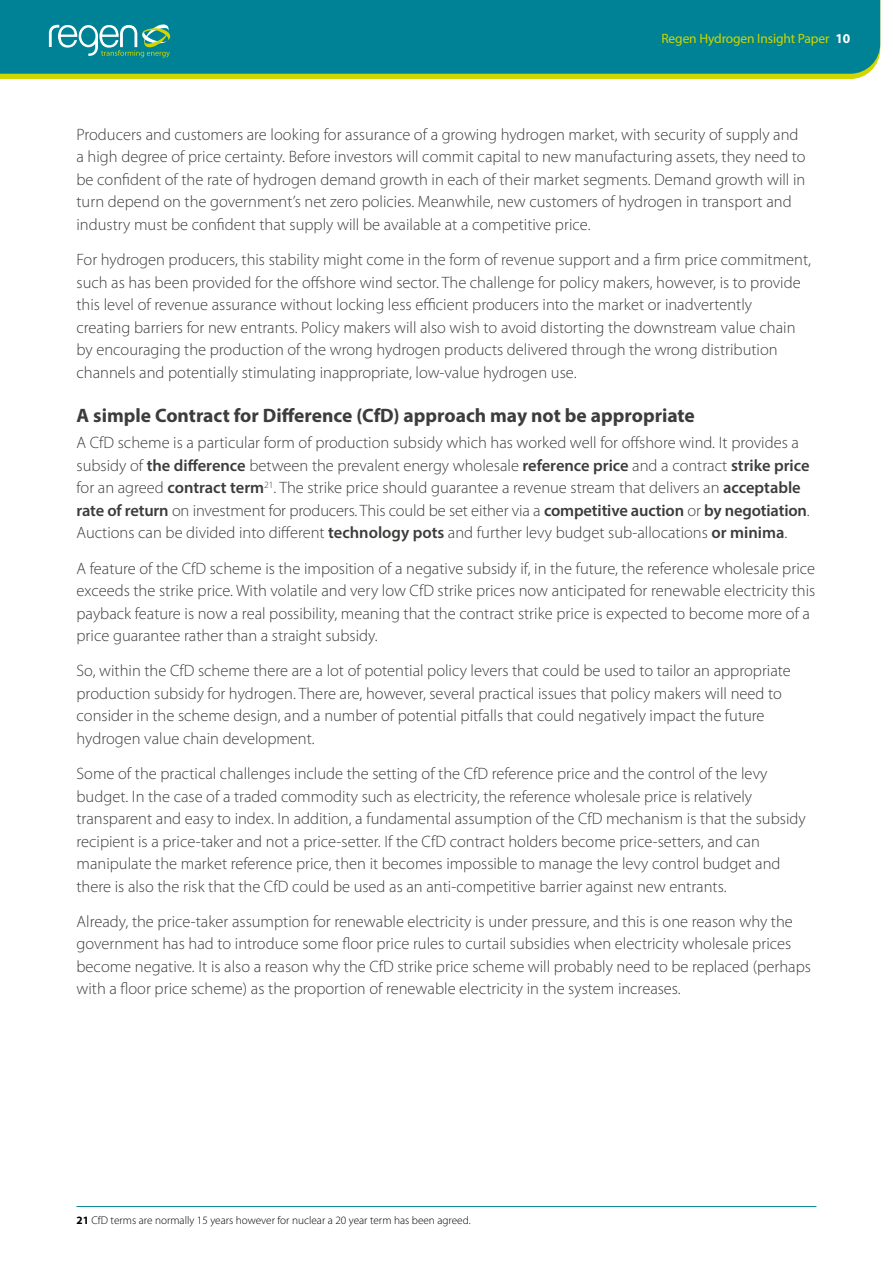
<style>
.page{position:relative;width:893px;height:1263px;background:#fff}
.page>*{position:absolute;margin:0;border:0;box-sizing:border-box;transform-origin:0 0}
.t1{font:700 19.5px "Myriad Pro";color:#3c3c3b}
.t2{font:300 16.5px/22.5px "Myriad Pro";color:#3c3c3b}
.t3{font:13.5px "Myriad Pro";letter-spacing:-.01em;color:#cfd600}
.t4{font:300 11.25px "Myriad Pro";color:#000}
.s1{font-weight:700;color:#fff}
.s2{font-weight:600}
.s3{font-weight:700}
</style>
<div class="page">
<div style="left:0;top:74px;width:867px;height:5px;background:#cfd600"></div>
<div style="left:0;top:0;width:880px;height:74px;background:#008296"></div>
<svg style="left:49px;top:23px;width:121px;height:35px;background:#40a0a2"></svg>
<hr style="left:77px;top:1206px;width:739px;height:1px;background:#008296">
<p class="t3" style="left:661px;top:30px;width:190px">Regen Hydrogen Insight Paper <span class="s1">10</span></p>
<p class="t2" style="left:77px;top:123px;width:731px">Producers and customers are looking for assurance of a growing hydrogen market, with security of supply and a high degree of price certainty. Before investors will commit capital to new manufacturing assets, they need to be confident of the rate of hydrogen demand growth in each of their market segments. Demand growth will in turn depend on the government’s net zero policies. Meanwhile, new customers of hydrogen in transport and industry must be confident that supply will be available at a competitive price.</p>
<p class="t2" style="left:77px;top:248px;width:736px">For hydrogen producers, this stability might come in the form of revenue support and a firm price commitment, such as has been provided for the offshore wind sector. The challenge for policy makers, however, is to provide this level of revenue assurance without locking less efficient producers into the market or inadvertently<br>creating barriers for new entrants. Policy makers will also wish to avoid distorting the downstream value chain by encouraging the production of the wrong hydrogen products delivered through the wrong distribution channels and potentially stimulating inappropriate, low-value hydrogen use.</p>
<p class="t1" style="left:77px;top:402px;width:620px">A simple Contract for Difference (CfD) approach may not be appropriate</p>
<p class="t2" style="left:77px;top:431px;width:735px">A CfD scheme is a particular form of production subsidy which has worked well for offshore wind. It provides a subsidy of <span class="s2">the difference</span> between the prevalent energy wholesale <span class="s2">reference price</span> and a contract <span class="s2">strike price </span>for an agreed <span class="s2">contract term</span><sup>21</sup>. The strike price should guarantee a revenue stream that delivers an <span class="s2">acceptable rate of return</span> on investment for producers. This could be set either via a <span class="s2">competitive auction</span> or <span class="s2">by negotiation</span>.<br>Auctions can be divided into different <span class="s2">technology pots</span> and further levy budget sub-allocations <span class="s2">or minima</span>.</p>
<p class="t2" style="left:77px;top:557px;width:740px">A feature of the CfD scheme is the imposition of a negative subsidy if, in the future, the reference wholesale price exceeds the strike price. With volatile and very low CfD strike prices now anticipated for renewable electricity this payback feature is now a real possibility, meaning that the contract strike price is expected to become more of a price guarantee rather than a straight subsidy.</p>
<p class="t2" style="left:77px;top:659px;width:716px">So, within the CfD scheme there are a lot of potential policy levers that could be used to tailor an appropriate production subsidy for hydrogen. There are, however, several practical issues that policy makers will need to consider in the scheme design, and a number of potential pitfalls that could negatively impact the future hydrogen value chain development.</p>
<p class="t2" style="left:77px;top:762px;width:731px">Some of the practical challenges include the setting of the CfD reference price and the control of the levy budget. In the case of a traded commodity such as electricity, the reference wholesale price is relatively transparent and easy to index. In addition, a fundamental assumption of the CfD mechanism is that the subsidy recipient is a price-taker and not a price-setter. If the CfD contract holders become price-setters, and can manipulate the market reference price, then it becomes impossible to manage the levy control budget and there is also the risk that the CfD could be used as an anti-competitive barrier against new entrants.</p>
<p class="t2" style="left:77px;top:910px;width:736px">Already, the price-taker assumption for renewable electricity is under pressure, and this is one reason why the government has had to introduce some floor price rules to curtail subsidies when electricity wholesale prices become negative. It is also a reason why the CfD strike price scheme will probably need to be replaced (perhaps with a floor price scheme) as the proportion of renewable electricity in the system increases.</p>
<p class="t4" style="left:77px;top:1213px;width:396px"><span class="s3">21</span> CfD terms are normally 15 years however for nuclear a 20 year term has been agreed.</p>
</div>
